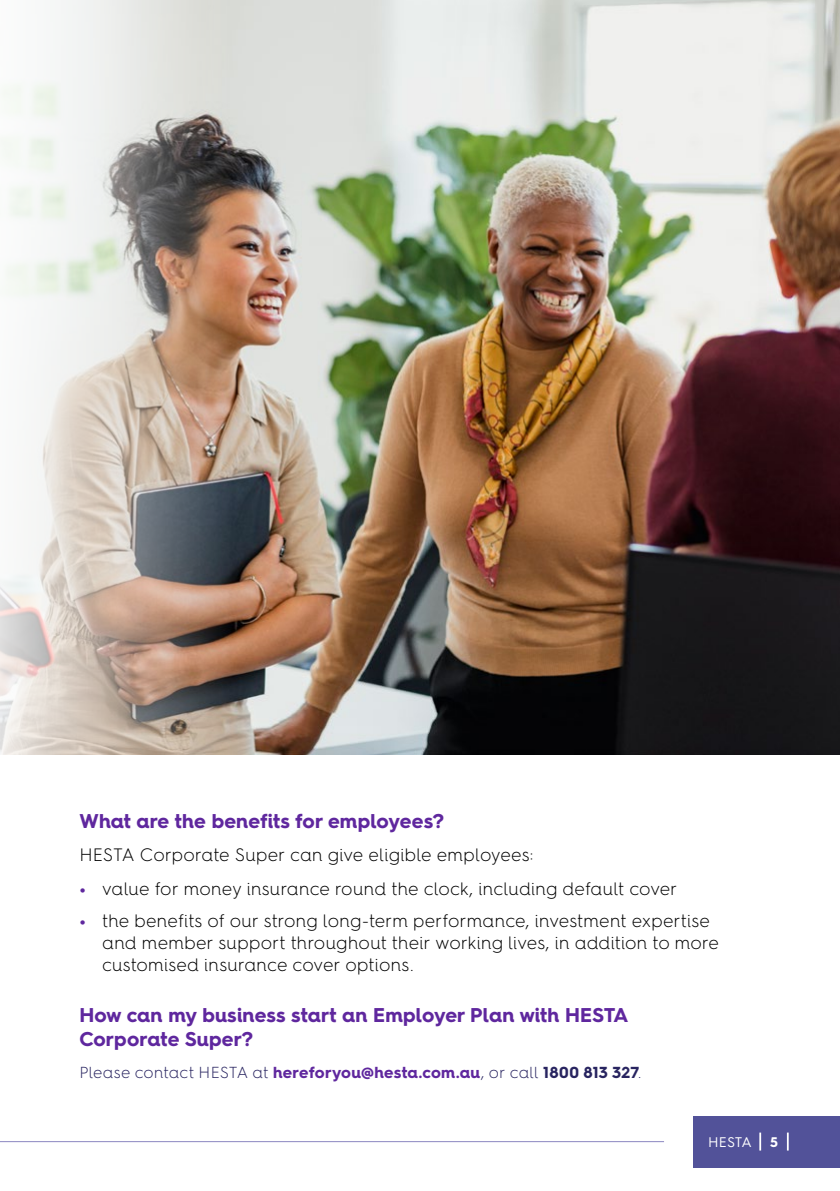
<style>
.page{position:relative;width:840px;height:1191px;background:#fff}
.page>*{position:absolute;margin:0;border:0;box-sizing:border-box;transform-origin:0 0}
.t1{font:700 20px/24px "Hurme Geometric Sans 4";letter-spacing:.01em;color:#5f279e}
.t2{font:300 18px/22px "Hurme Geometric Sans 4";letter-spacing:.005em;color:#000}
.t3{font:300 16px "Hurme Geometric Sans 4";letter-spacing:.005em;color:#282460}
.t4{font:14px "Hurme Geometric Sans 4";letter-spacing:-.005em;color:#fff}
.t5{font:700 14px "Hurme Geometric Sans 4";color:#fff}
.s1{font-weight:700;color:#5f279e}
.s2{font-weight:700}
</style>
<div class="page">
<hr style="left:0;top:1141px;width:663px;height:1px;background:#8b87c1">
<div style="left:693px;top:1116px;width:146px;height:51px;background:#525299"></div>
<svg style="left:759px;top:1132px;width:1px;height:18px"></svg>
<svg style="left:786px;top:1132px;width:2px;height:18px"></svg>
<img style="left:231px;top:0;width:608px;height:754px">
<svg style="left:0;top:0;width:231px;height:754px"></svg>
<p class="t1" style="left:79px;top:809px;width:366px">What are the benefits for employees?</p>
<p class="t2" style="left:79px;top:844px;width:455px">HESTA Corporate Super can give eligible employees:</p>
<p class="t2" style="left:79px;top:877px;width:599px"><span class="s1">•</span> value for money insurance round the clock, including default cover</p>
<p class="t2" style="left:102px;top:909px;width:618px;text-indent:-23px"><span class="s1">•</span> the benefits of our strong long-term performance, investment expertise and member support throughout their working lives, in addition to more customised insurance cover options.</p>
<p class="t1" style="left:79px;top:1003px;width:550px">How can my business start an Employer Plan with HESTA<br>Corporate Super?</p>
<p class="t3" style="left:79px;top:1061px;width:563px">Please contact HESTA at <span class="s1">hereforyou@hesta.com.au</span>, or call <span class="s2">1800 813 327</span>.</p>
<p class="t4" style="left:707px;top:1132px;width:45px">HESTA</p>
<p class="t5" style="left:769px;top:1132px;width:9px">5</p>
</div>
